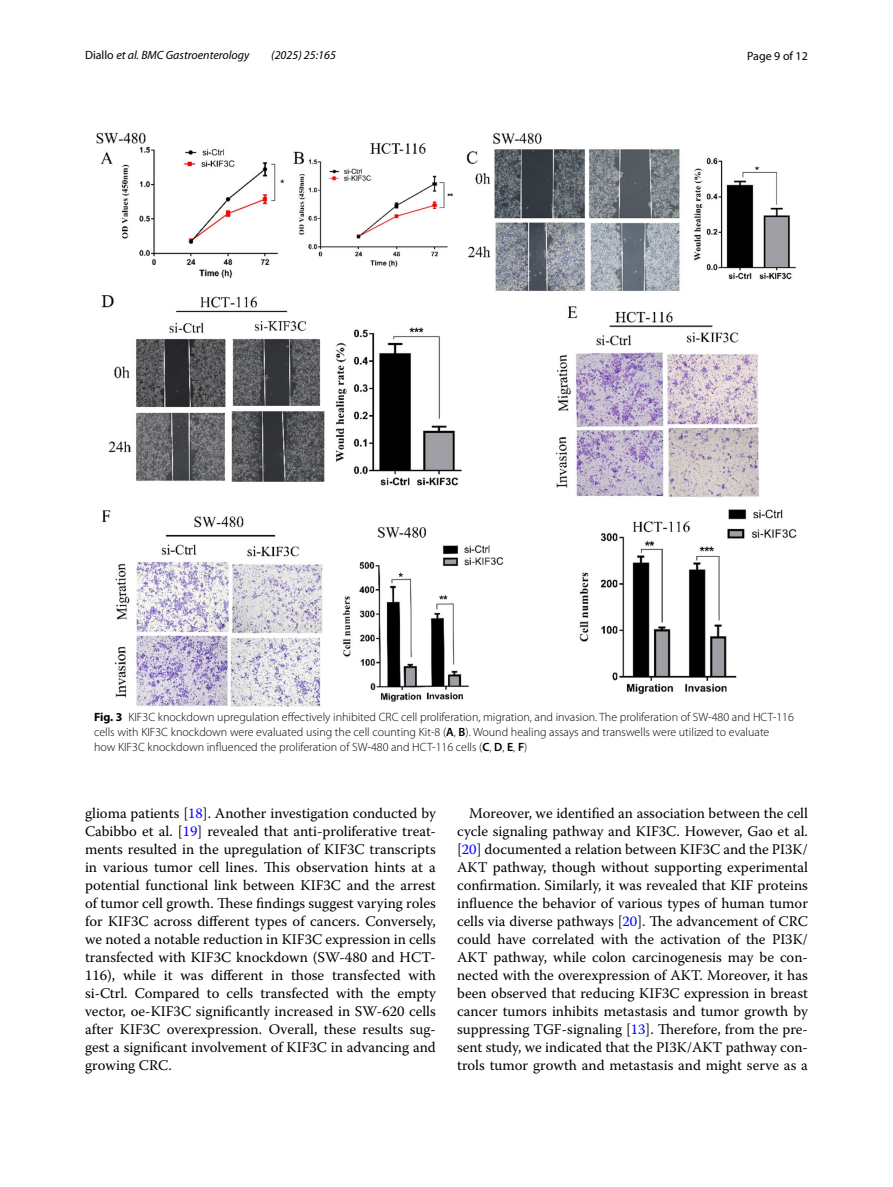
<style>
.page{position:relative;width:893px;height:1187px;background:#fff}
.page>*{position:absolute;margin:0;border:0;box-sizing:border-box;transform-origin:0 0}
.t1{font:14.7px/18px "Warnock Pro";color:#000;text-align:justify}
.t2{font:300 12px/15px "Myriad Pro";color:#000}
.t3{font:italic 12px "Myriad Pro";color:#000}
.t4{font:12px "Myriad Pro";color:#000}
.s1{font-style:normal}
.s2{font-weight:700}
.s3{font-weight:600}
.s4{color:#00f}
</style>
<div class="page">
<img style="left:96px;top:133px;width:701px;height:573px">
<p class="t3" style="left:85px;top:48px;width:166px"><span class="s1">Diallo</span> et al. BMC Gastroenterology</p>
<p class="t3" style="left:271px;top:48px;width:66px">(2025) 25:165</p>
<p class="t4" style="left:747px;top:48px;width:62px">Page 9 of 12</p>
<p class="t2" style="left:94px;top:709px;width:701px"><span class="s2">Fig. 3</span> KIF3C knockdown upregulation effectively inhibited CRC cell proliferation, migration, and invasion. The proliferation of SW-480 and HCT-116 cells with KIF3C knockdown were evaluated using the cell counting Kit-8 (<span class="s3">A</span>, <span class="s3">B</span>). Wound healing assays and transwells were utilized to evaluate<br>how KIF3C knockdown influenced the proliferation of SW-480 and HCT-116 cells (<span class="s3">C</span>, <span class="s3">D</span>, <span class="s3">E</span>, <span class="s3">F</span>)</p>
<p class="t1" style="left:85px;top:803px;width:352px">glioma patients [<span class="s4">18</span>]. Another investigation conducted by Cabibbo et al. [<span class="s4">19</span>] revealed that anti-proliferative treat&shy;ments resulted in the upregulation of KIF3C transcripts in various tumor cell lines. This observation hints at a potential functional link between KIF3C and the arrest of tumor cell growth. These findings suggest varying roles for KIF3C across different types of cancers. Conversely, we noted a notable reduction in KIF3C expression in cells transfected with KIF3C knockdown (SW-480 and HCT-116), while it was different in those transfected with si-Ctrl. Compared to cells transfected with the empty vector, oe-KIF3C significantly increased in SW-620 cells after KIF3C overexpression. Overall, these results sug&shy;gest a significant involvement of KIF3C in advancing and growing CRC.</p>
<p class="t1" style="left:457px;top:803px;width:352px;text-indent:12px">Moreover, we identified an association between the cell cycle signaling pathway and KIF3C. However, Gao et al. [<span class="s4">20</span>] documented a relation between KIF3C and the PI3K/ AKT pathway, though without supporting experimental confirmation. Similarly, it was revealed that KIF proteins influence the behavior of various types of human tumor cells via diverse pathways [<span class="s4">20</span>]. The advancement of CRC could have correlated with the activation of the PI3K/ AKT pathway, while colon carcinogenesis may be con&shy;nected with the overexpression of AKT. Moreover, it has been observed that reducing KIF3C expression in breast cancer tumors inhibits metastasis and tumor growth by suppressing TGF-signaling [<span class="s4">13</span>]. Therefore, from the pre&shy;sent study, we indicated that the PI3K/AKT pathway con&shy;trols tumor growth and metastasis and might serve as a</p>
</div>
